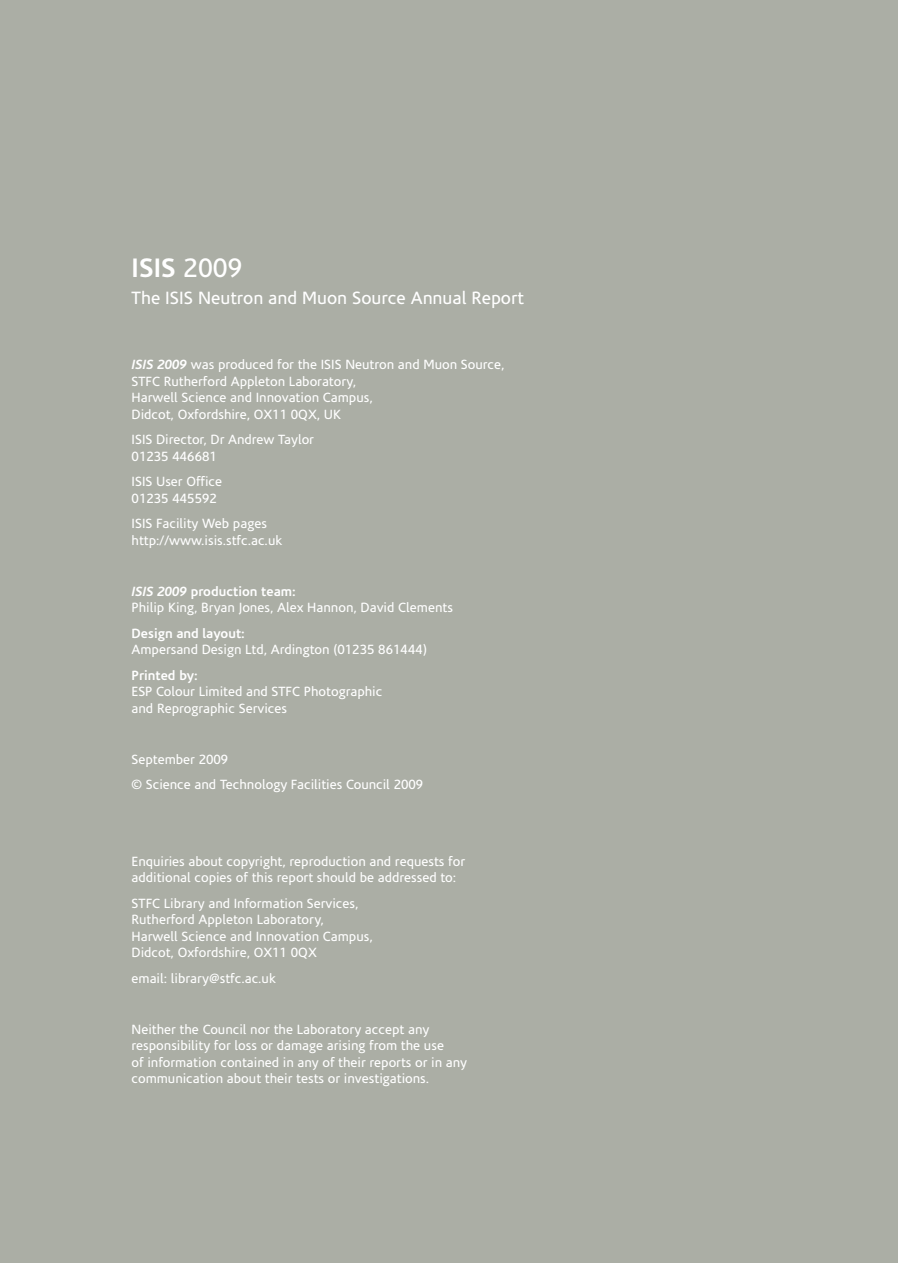
<style>
.page{position:relative;width:898px;height:1263px;background:#fff}
.page>*{position:absolute;margin:0;border:0;box-sizing:border-box;transform-origin:0 0}
.t1{font:700 27px "Corisande";color:#fff}
.t2{font:18px "Corisande";color:#fff}
.t3{font:13.5px/16.5px "Corisande";color:#fff}
.t4{font:700 13.5px "Corisande";color:#fff}
.s1{font-weight:400}
.s2{font-weight:700;font-style:italic}
.s3{font-weight:700}
</style>
<div class="page">
<svg style="left:897px;top:0;width:1px;height:1263px"></svg>
<div style="left:0;top:0;width:897px;height:1263px;background:#abaea5"></div>
<h1 class="t1" style="left:131px;top:256px;width:113px">ISIS <span class="s1">2009</span></h1>
<h2 class="t2" style="left:131px;top:290px;width:394px">The ISIS Neutron and Muon Source Annual Report</h2>
<p class="t3" style="left:131px;top:357px;width:374px"><span class="s2">ISIS 2009</span> was produced for the ISIS Neutron and Muon Source, STFC Rutherford Appleton Laboratory,<br>Harwell Science and Innovation Campus,<br>Didcot, Oxfordshire, OX11 0QX, UK</p>
<p class="t3" style="left:131px;top:432px;width:184px">ISIS Director, Dr Andrew Taylor<br>01235 446681</p>
<p class="t3" style="left:131px;top:474px;width:92px">ISIS User Office<br>01235 445592</p>
<p class="t3" style="left:131px;top:516px;width:152px">ISIS Facility Web pages http://www.isis.stfc.ac.uk</p>
<p class="t3" style="left:131px;top:584px;width:323px"><span class="s2">ISIS 2009</span> <span class="s3">production team:<br></span>Philip King, Bryan Jones, Alex Hannon, David Clements</p>
<p class="t4" style="left:131px;top:627px;width:115px">Design and layout:</p>
<p class="t3" style="left:131px;top:642px;width:297px">Ampersand Design Ltd, Ardington (01235 861444)</p>
<p class="t4" style="left:131px;top:669px;width:68px">Printed by:</p>
<p class="t3" style="left:131px;top:684px;width:252px">ESP Colour Limited and STFC Photographic and Reprographic Services</p>
<p class="t3" style="left:131px;top:747px;width:293px;line-height:25.5px">September 2009<br>© Science and Technology Facilities Council 2009</p>
<p class="t3" style="left:131px;top:854px;width:335px">Enquiries about copyright, reproduction and requests for additional copies of this report should be addressed to:</p>
<p class="t3" style="left:131px;top:896px;width:242px">STFC Library and Information Services, Rutherford Appleton Laboratory, Harwell Science and Innovation Campus, Didcot, Oxfordshire, OX11 0QX</p>
<p class="t3" style="left:131px;top:971px;width:146px">email: library@stfc.ac.uk</p>
<p class="t3" style="left:131px;top:1022px;width:337px">Neither the Council nor the Laboratory accept any responsibility for loss or damage arising from the use<br>of information contained in any of their reports or in any communication about their tests or investigations.</p>
</div>
